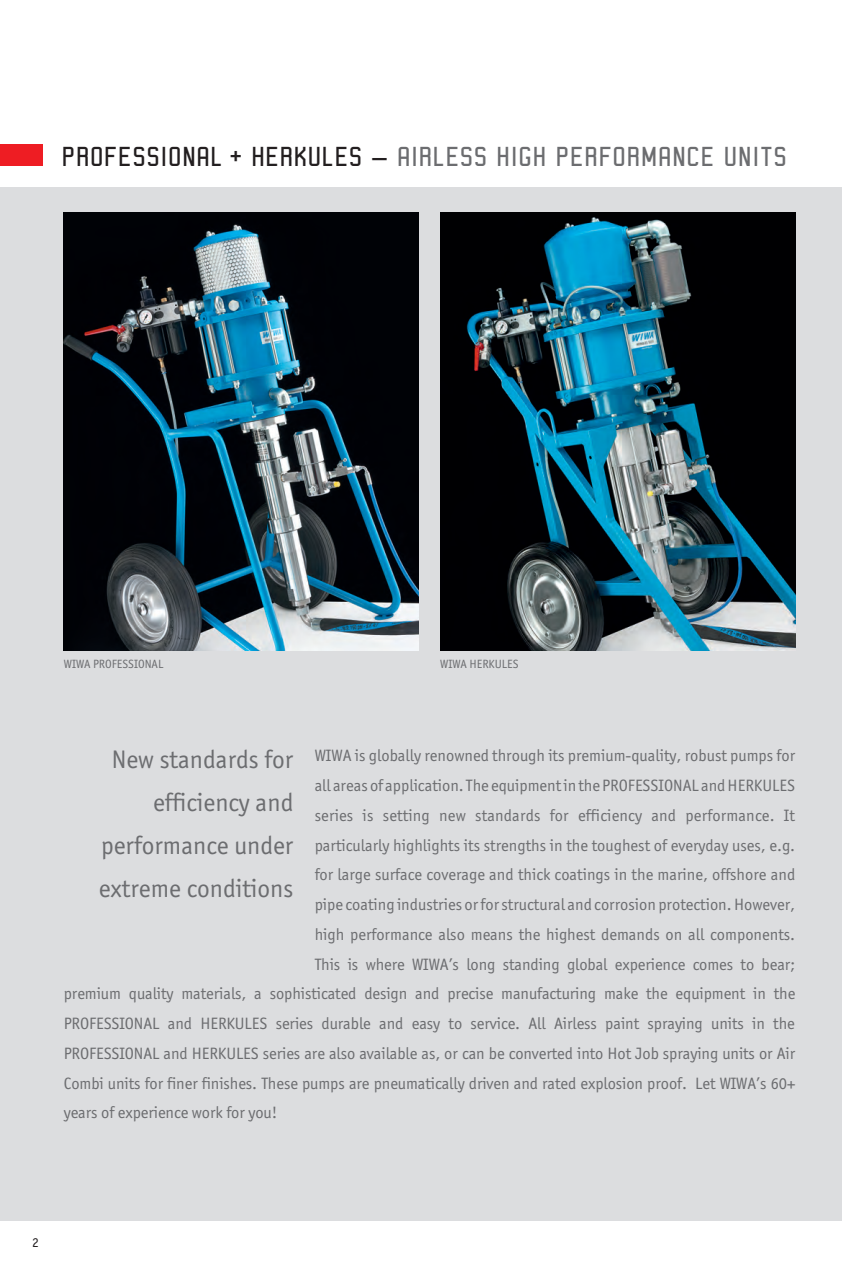
<style>
.page{position:relative;width:842px;height:1263px;background:#fff}
.page>*{position:absolute;margin:0;border:0;box-sizing:border-box;transform-origin:0 0}
.t1{font:28.5px "Robust ICG";color:#6c6d70}
.t2{font:25.5px/43px "Officina San ITC";color:#6c6d70;text-align:right}
.Massentext_11pt{font:16.5px "Officina San ITC";letter-spacing:-.005em;color:#6c6d70}
.t3{font:13.5px "Officina San ITC";color:#231f20}
.t4{font:12px "Officina San ITC";color:#6c6d70}
.s1{color:#231f20}
</style>
<div class="page">
<div style="left:0;top:145px;width:43px;height:21px;background:#ee1d23"></div>
<div style="left:0;top:187px;width:842px;height:1033px;background:#dcdddf"></div>
<img style="left:64px;top:213px;width:355px;height:438px">
<img style="left:440px;top:213px;width:355px;height:438px">
<p class="t1" style="left:62px;top:141px;width:727px"><span class="s1">PROFESSIONAL + HERKULES –</span> AIRLESS HIGH PERFORMANCE UNITS</p>
<p class="t4" style="left:64px;top:657px;width:101px">WIWA PROFESSIONAL</p>
<p class="t4" style="left:440px;top:657px;width:80px">WIWA HERKULES</p>
<p class="Massentext_11pt" style="left:315px;top:746px;width:482px">WIWA is globally renowned through its premium-quality, robust pumps for</p>
<p class="Massentext_11pt" style="left:315px;top:776px;width:482px">all areas of application. The equipment in the PROFESSIONAL and HERKULES</p>
<p class="Massentext_11pt" style="left:315px;top:806px;width:482px">series is setting new standards for efficiency and performance. It</p>
<p class="Massentext_11pt" style="left:315px;top:835px;width:482px">particularly highlights its strengths in the toughest of everyday uses, e.g.</p>
<p class="Massentext_11pt" style="left:315px;top:865px;width:482px">for large surface coverage and thick coatings in the marine, offshore and</p>
<p class="Massentext_11pt" style="left:315px;top:895px;width:482px">pipe coating industries or for structural and corrosion protection. However,</p>
<p class="Massentext_11pt" style="left:315px;top:925px;width:482px">high performance also means the highest demands on all components.</p>
<p class="Massentext_11pt" style="left:315px;top:954px;width:482px">This is where WIWA’s long standing global experience comes to bear;</p>
<p class="Massentext_11pt" style="left:64px;top:984px;width:733px">premium quality materials, a sophisticated design and precise manufacturing make the equipment in the</p>
<p class="Massentext_11pt" style="left:64px;top:1014px;width:732px">PROFESSIONAL and HERKULES series durable and easy to service. All Airless paint spraying units in the</p>
<p class="Massentext_11pt" style="left:64px;top:1044px;width:733px">PROFESSIONAL and HERKULES series are also available as, or can be converted into Hot Job spraying units or Air</p>
<p class="Massentext_11pt" style="left:64px;top:1073px;width:733px">Combi units for finer finishes. These pumps are pneumatically driven and rated explosion proof. Let WIWA’s 60+</p>
<p class="Massentext_11pt" style="left:64px;top:1103px;width:215px">years of experience work for you!</p>
<p class="t2" style="left:99px;top:738px;width:196px">New standards for efficiency and performance under extreme conditions</p>
<p class="t3" style="left:32px;top:1234px;width:8px">2</p>
</div>
